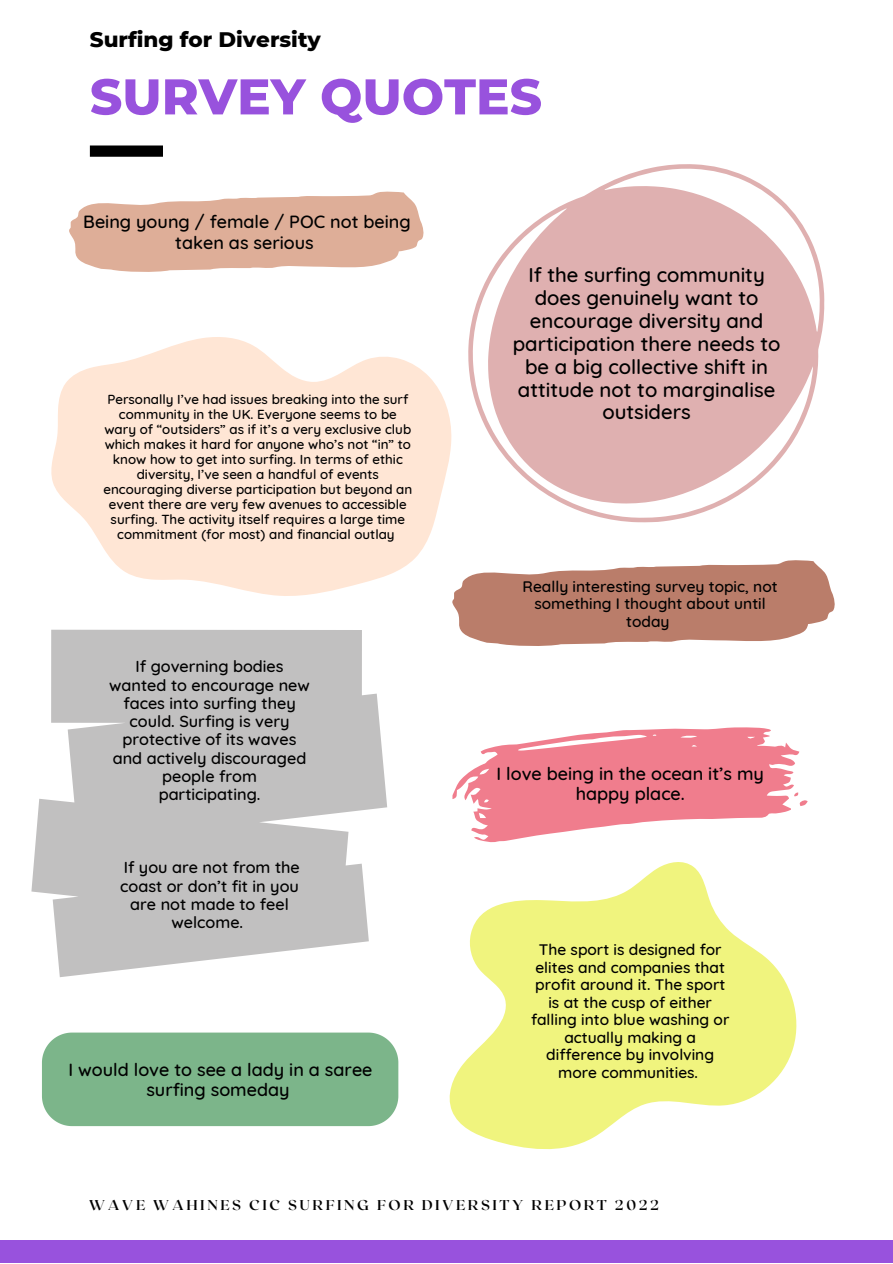
<style>
.page{position:relative;width:893px;height:1264px;background:#fff}
.page>*{position:absolute;margin:0;border:0;box-sizing:border-box;transform-origin:0 0}
.t1{font:800 50.1px "Montserrat";color:#9852dd}
.t2{font:800 21.45px "Montserrat";color:#000}
.t3{font:500 20.25px/22.8px "Quicksand";color:#000;text-align:center}
.t4{font:500 18px/20.2px "Quicksand";color:#000;text-align:center}
.t5{font:500 16.2px/18.3px "Quicksand";color:#000;text-align:center}
.t6{font:500 15.45px/17.4px "Quicksand";color:#000;text-align:center}
.t7{font:700 14.1px "Roxborough CF";letter-spacing:.18em;color:#000}
.t8{font:500 13.35px/15px "Quicksand";color:#000;text-align:center}
</style>
<div class="page">
<div style="left:0;top:1240px;width:892px;height:22px;background:#9852dd"></div>
<div style="left:90px;top:145px;width:73px;height:12px;background:#000"></div>
<svg style="left:69px;top:191px;width:355px;height:81px"></svg>
<svg style="left:468px;top:164px;width:356px;height:358px;fill:#dfb0b0"></svg>
<svg style="left:51px;top:337px;width:401px;height:259px;fill:#ffe6d5"></svg>
<svg style="left:451px;top:559px;width:384px;height:87px"></svg>
<svg style="left:31px;top:629px;width:356px;height:348px;fill:#c1c0c0"></svg>
<svg style="left:452px;top:727px;width:355px;height:116px"></svg>
<svg style="left:449px;top:862px;width:348px;height:288px;fill:#f0f47e"></svg>
<div style="left:42px;top:1032px;width:356px;height:94px;background:#7cb58a"></div>
<h2 class="t2" style="left:90px;top:26px;width:232px">Surfing for Diversity</h2>
<h1 class="t1" style="left:90px;top:66px;width:453px">SURVEY QUOTES</h1>
<h3 class="t4" style="left:83px;top:211px;width:329px">Being young / female / POC not being taken as serious</h3>
<p class="t8" style="left:103px;top:391px;width:310px">Personally I’ve had issues breaking into the surf community in the UK. Everyone seems to be wary of “outsiders” as if it’s a very exclusive club which makes it hard for anyone who’s not “in” to know how to get into surfing. In terms of ethic diversity, I’ve seen a handful of events encouraging diverse participation but beyond an event there are very few avenues to accessible surfing. The activity itself requires a large time commitment (for most) and financial outlay</p>
<p class="t5" style="left:109px;top:657px;width:202px">If governing bodies wanted to encourage new faces into surfing they could. Surfing is very protective of its waves and actively discouraged people from<br>participating.</p>
<p class="t5" style="left:120px;top:858px;width:181px">If you are not from the coast or don’t fit in you are not made to feel welcome.</p>
<h3 class="t3" style="left:512px;top:263px;width:269px">If the surfing community does genuinely want to encourage diversity and participation there needs to be a big collective shift in attitude not to marginalise outsiders</h3>
<p class="t6" style="left:522px;top:577px;width:256px">Really interesting survey topic, not something I thought about until today</p>
<h3 class="t4" style="left:496px;top:762px;width:269px">I love being in the ocean it’s my happy place.</h3>
<p class="t6" style="left:531px;top:940px;width:200px">The sport is designed for elites and companies that profit around it. The sport is at the cusp of either falling into blue washing or actually making a difference by involving</p>
<h3 class="t4" style="left:68px;top:1058px;width:305px">I would love to see a lady in a saree</h3>
<p class="t6" style="left:558px;top:1063px;width:141px">more communities.</p>
<h3 class="t4" style="left:146px;top:1079px;width:145px">surfing someday</h3>
<p class="t7" style="left:89px;top:1196px;width:571px">WAVE WAHINES CIC SURFING FOR DIVERSITY REPORT 2022</p>
</div>
